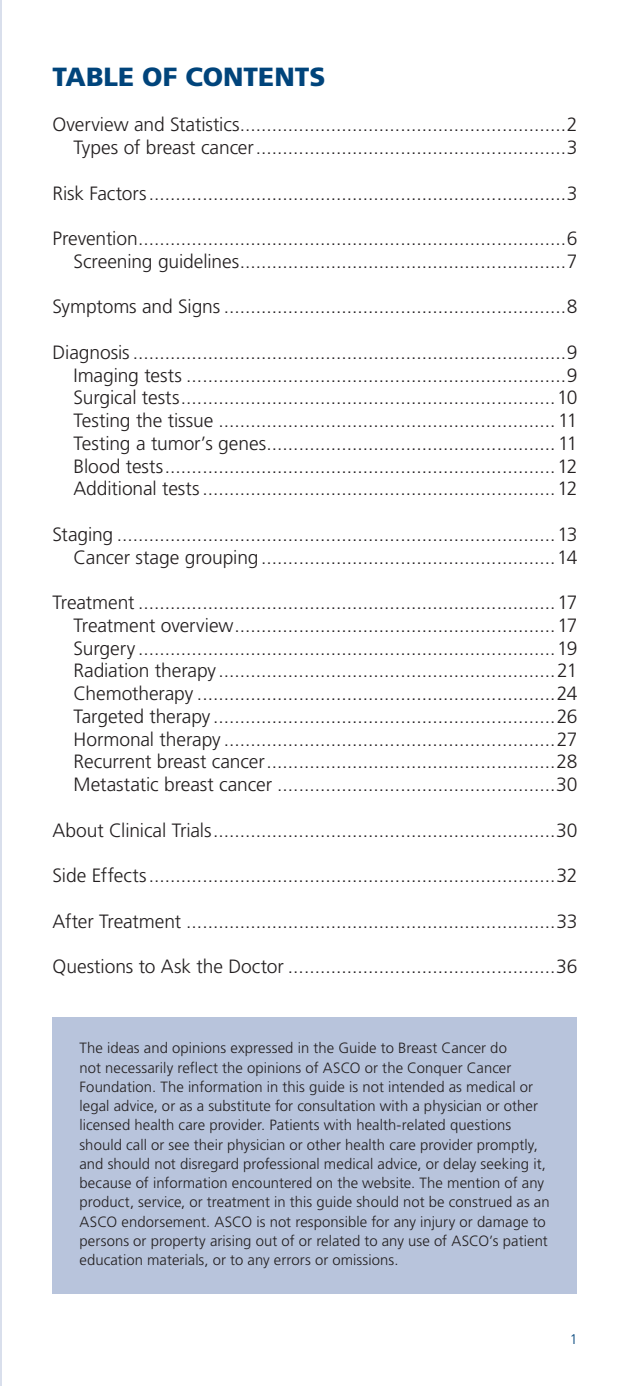
<style>
.page{position:relative;width:630px;height:1386px;background:#fff}
.page>*{position:absolute;margin:0;border:0;box-sizing:border-box;transform-origin:0 0}
.heading_1{font:900 26.25px "Frutiger LT Std";color:#00447b}
.t1{font:300 19.25px/22.8px "Frutiger LT Std";letter-spacing:-.005em;color:#231f20;text-align:right}
.footnote{font:300 14.88px/19.2px "Frutiger LT Std";letter-spacing:.005em;color:#231f20}
.t2{font:300 14px "Frutiger LT Std";color:#00447b}
</style>
<div class="page">
<div style="left:52px;top:1017px;width:526px;height:276px;background:#b8c4dc"></div>
<hr style="left:0;top:0;width:1px;height:1386px;background:#d9dfec">
<p class="heading_1" style="left:52px;top:61px;width:275px">TABLE OF CONTENTS</p>
<p class="t1" style="left:52px;top:114px;width:526px">Overview and Statistics.............................................................2</p>
<p class="t1" style="left:74px;top:136px;width:505px">Types of breast cancer..........................................................3</p>
<p class="t1" style="left:52px;top:182px;width:526px">Risk Factors..............................................................................3</p>
<p class="t1" style="left:52px;top:227px;width:526px">Prevention................................................................................6<br>Screening guidelines.............................................................7</p>
<p class="t1" style="left:52px;top:296px;width:526px">Symptoms and Signs ................................................................8</p>
<p class="t1" style="left:52px;top:341px;width:526px">Diagnosis .................................................................................9</p>
<p class="t1" style="left:74px;top:364px;width:505px">Imaging tests .......................................................................9</p>
<p class="t1" style="left:74px;top:387px;width:506px">Surgical tests......................................................................10</p>
<p class="t1" style="left:74px;top:409px;width:505px">Testing the tissue ...............................................................11</p>
<p class="t1" style="left:74px;top:432px;width:505px">Testing a tumor’s genes...................................................... 11</p>
<p class="t1" style="left:74px;top:455px;width:505px">Blood tests.........................................................................12</p>
<p class="t1" style="left:74px;top:478px;width:505px">Additional tests..................................................................12</p>
<p class="t1" style="left:52px;top:523px;width:526px">Staging ..................................................................................13</p>
<p class="t1" style="left:74px;top:546px;width:506px">Cancer stage grouping.......................................................14</p>
<p class="t1" style="left:52px;top:591px;width:526px">Treatment ..............................................................................17</p>
<p class="t1" style="left:74px;top:614px;width:505px">Treatment overview............................................................17</p>
<p class="t1" style="left:74px;top:637px;width:505px">Surgery ..............................................................................19</p>
<p class="t1" style="left:74px;top:660px;width:505px">Radiation therapy ...............................................................21</p>
<p class="t1" style="left:74px;top:682px;width:505px">Chemotherapy ...................................................................24</p>
<p class="t1" style="left:74px;top:705px;width:506px">Targeted therapy ................................................................26</p>
<p class="t1" style="left:74px;top:728px;width:505px">Hormonal therapy ..............................................................27</p>
<p class="t1" style="left:74px;top:751px;width:505px">Recurrent breast cancer......................................................28</p>
<p class="t1" style="left:74px;top:773px;width:505px">Metastatic breast cancer ....................................................30</p>
<p class="t1" style="left:52px;top:819px;width:526px">About Clinical Trials................................................................30</p>
<p class="t1" style="left:52px;top:864px;width:526px">Side Effects............................................................................32</p>
<p class="t1" style="left:52px;top:910px;width:526px">After Treatment .....................................................................33</p>
<p class="t1" style="left:52px;top:955px;width:526px">Questions to Ask the Doctor ..................................................36</p>
<p class="footnote" style="left:80px;top:1039px;width:472px">The ideas and opinions expressed in the Guide to Breast Cancer do<br>not necessarily reflect the opinions of ASCO or the Conquer Cancer Foundation. The information in this guide is not intended as medical or legal advice, or as a substitute for consultation with a physician or other licensed health care provider. Patients with health-related questions should call or see their physician or other health care provider promptly, and should not disregard professional medical advice, or delay seeking it, because of information encountered on the website. The mention of any product, service, or treatment in this guide should not be construed as an ASCO endorsement. ASCO is not responsible for any injury or damage to persons or property arising out of or related to any use of ASCO’s patient education materials, or to any errors or omissions.</p>
<p class="t2" style="left:570px;top:1331px;width:9px">1</p>
</div>
